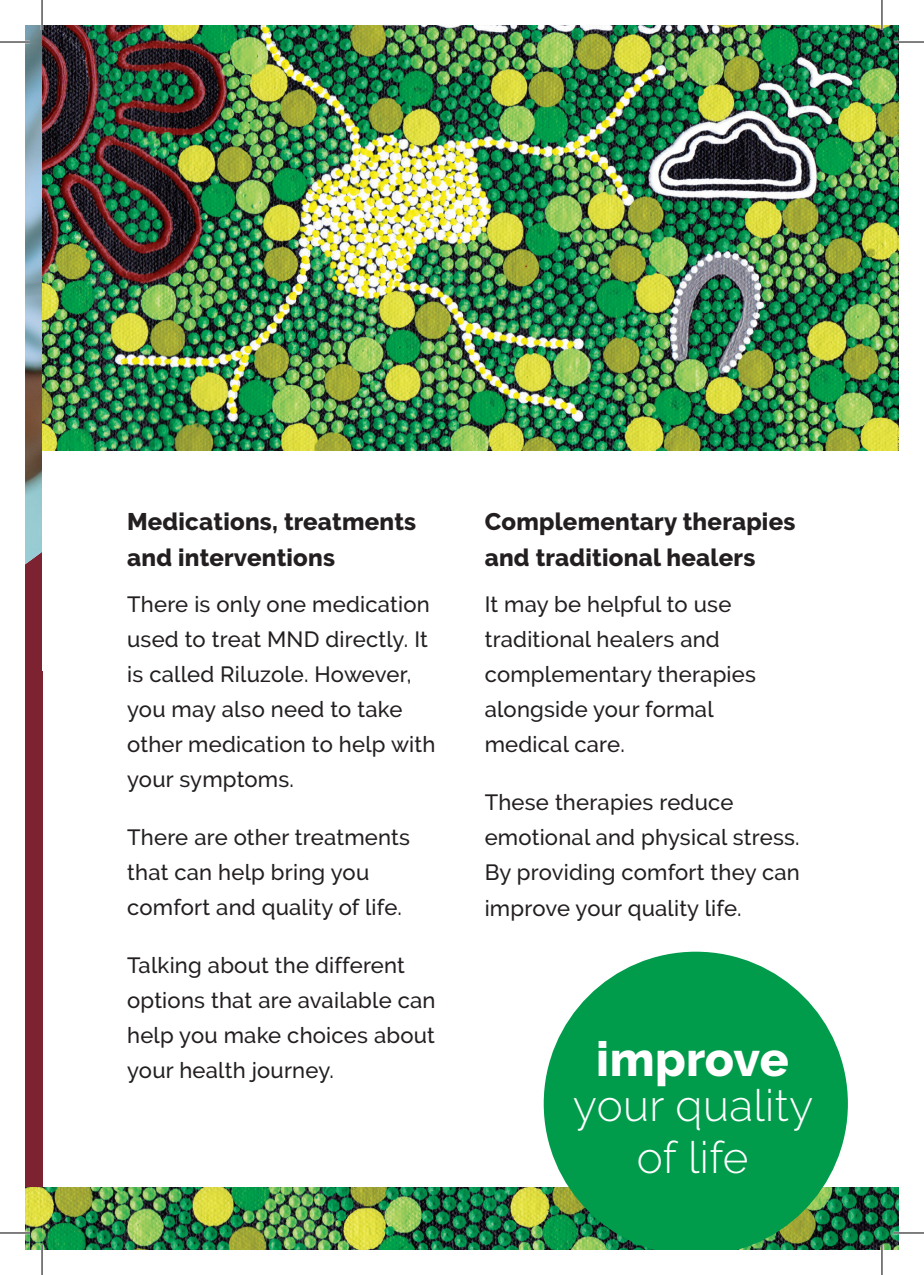
<style>
.page{position:relative;width:924px;height:1275px;background:#fff}
.page>*{position:absolute;margin:0;border:0;box-sizing:border-box;transform-origin:0 0}
.t1{font:800 48px "Raleway";color:#fff}
.t2{font:300 44px/52px "Raleway";letter-spacing:.01em;color:#fff;text-align:center}
.t3{font:800 24px/36px "Raleway";letter-spacing:.01em;color:#231f20}
.t4{font:500 22px/35px "Raleway";letter-spacing:.01em;color:#231f20}
</style>
<div class="page">
<div style="left:25px;top:25px;width:17px;height:1225px;background:#7c2231"></div>
<img style="left:25px;top:25px;width:17px;height:539px">
<img style="left:25px;top:1187px;width:5px;height:63px">
<img style="left:30px;top:1187px;width:868px;height:63px">
<img style="left:42px;top:25px;width:856px;height:425px">
<svg style="left:543px;top:951px;width:304px;height:299px;fill:#009c4b"></svg>
<hr style="left:0;top:41px;width:30px;height:2px;background:#fff">
<hr style="left:893px;top:41px;width:30px;height:2px;background:#fff">
<hr style="left:0;top:1231px;width:30px;height:3px;background:#fff">
<hr style="left:893px;top:1231px;width:30px;height:3px;background:#fff">
<hr style="left:41px;top:0;width:2px;height:30px;background:#fff">
<hr style="left:41px;top:1245px;width:2px;height:30px;background:#fff">
<hr style="left:880px;top:0;width:2px;height:30px;background:#fff">
<hr style="left:880px;top:1245px;width:2px;height:30px;background:#fff">
<hr style="left:0;top:42px;width:30px;height:1px;background:#000">
<hr style="left:893px;top:42px;width:30px;height:1px;background:#000">
<hr style="left:0;top:1232px;width:30px;height:1px;background:#000">
<hr style="left:893px;top:1232px;width:30px;height:1px;background:#000">
<hr style="left:42px;top:0;width:1px;height:30px;background:#000">
<hr style="left:42px;top:1245px;width:1px;height:30px;background:#000">
<hr style="left:881px;top:0;width:1px;height:30px;background:#000">
<hr style="left:881px;top:1245px;width:1px;height:30px;background:#000">
<p class="t3" style="left:127px;top:503px;width:290px">Medications, treatments and interventions</p>
<p class="t4" style="left:127px;top:587px;width:310px">There is only one medication used to treat MND directly. It is called Riluzole. However, you may also need to take other medication to help with your symptoms.</p>
<p class="t4" style="left:127px;top:819px;width:284px">There are other treatments that can help bring you comfort and quality of life.</p>
<p class="t4" style="left:127px;top:947px;width:310px">Talking about the different options that are available can help you make choices about your health journey.</p>
<p class="t3" style="left:484px;top:503px;width:312px">Complementary therapies and traditional healers</p>
<p class="t4" style="left:484px;top:587px;width:273px">It may be helpful to use traditional healers and complementary therapies alongside your formal medical care.</p>
<p class="t4" style="left:484px;top:784px;width:316px">These therapies reduce emotional and physical stress.<br>By providing comfort they can improve your quality life.</p>
<h1 class="t1" style="left:596px;top:1032px;width:194px">improve</h1>
<h2 class="t2" style="left:573px;top:1078px;width:241px">your quality of life</h2>
</div>
